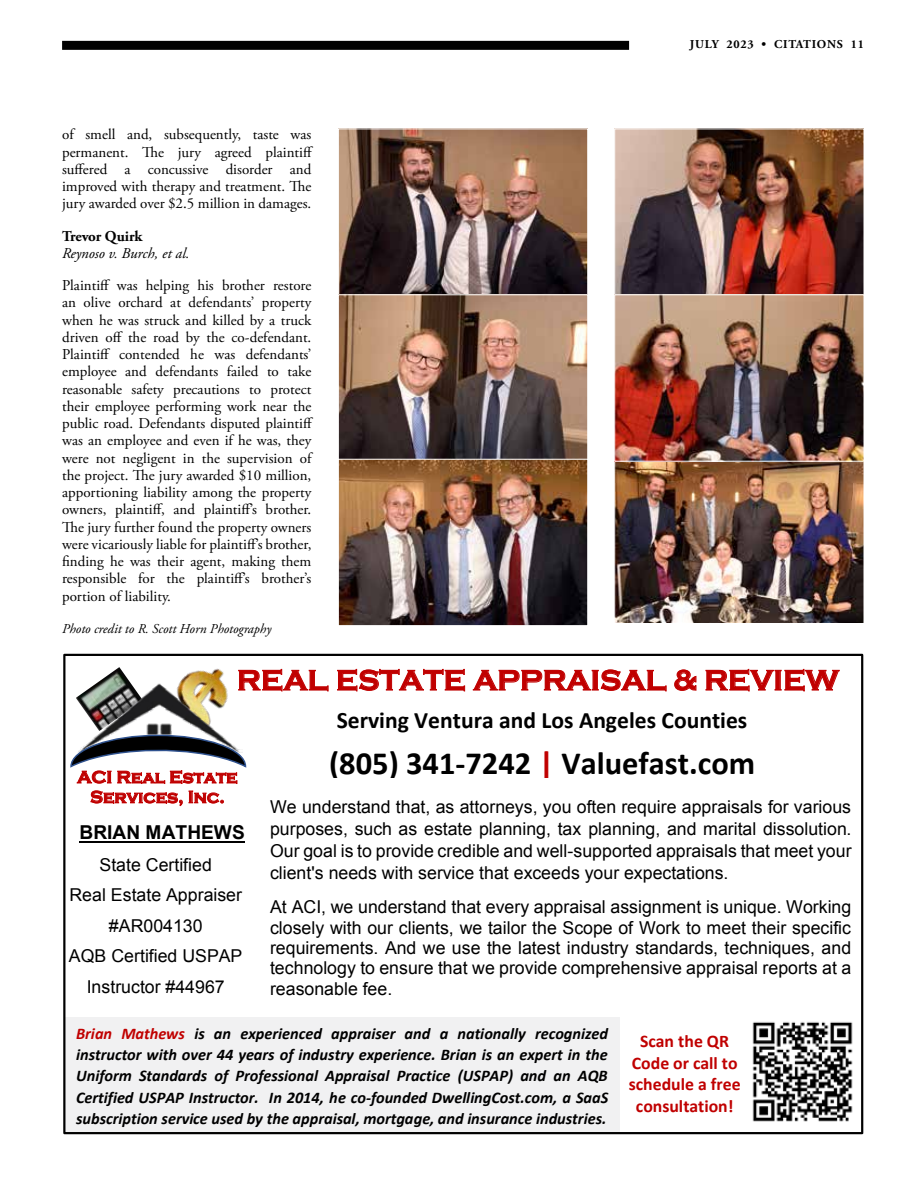
<style>
.page{position:relative;width:918px;height:1188px;background:#fff}
.page>*{position:absolute;margin:0;border:0;box-sizing:border-box;transform-origin:0 0}
.t1{font:700 32.4px "Calibri";color:#000}
.t2{font:700 29.55px "Copperplate Gothic";color:#c00000}
.t3{font:700 23.55px "Calibri";color:#000}
.t4{font:700 19.2px "Arial";color:#000}
.t5{font:17.7px/30.6px "Arial";color:#000;text-align:justify}
.t6{font:700 17.7px/21.8px "Calibri";color:#c00000;text-align:center}
.t7{font:700 17.7px/19.8px "Copperplate Gothic";color:#c00000;text-align:center}
.t8{font:italic 700 16.35px/21.5px "Calibri";color:#000;text-align:justify}
.t9{font:15px/17.2px "Adobe Garamond Pro";color:#000;text-align:justify}
.t10{font:italic 15px "Adobe Garamond Pro";color:#000}
.t11{font:700 15px "Adobe Garamond Pro";letter-spacing:-.005em;color:#000}
.t12{font:italic 13.5px "Adobe Garamond Pro";color:#000}
.t13{font:700 12px "Adobe Garamond Pro";letter-spacing:.06em;color:#000}
.s1{color:#c00000}
</style>
<div class="page">
<div style="left:62px;top:41px;width:567px;height:9px;background:#000"></div>
<img style="left:340px;top:131px;width:246px;height:328px">
<div style="left:338px;top:129px;width:250px;height:167px;border:1px solid #fff"></div>
<img style="left:616px;top:462px;width:246px;height:160px">
<div style="left:614px;top:459px;width:250px;height:171px;border:1px solid #fff"></div>
<img style="left:616px;top:131px;width:246px;height:329px">
<div style="left:614px;top:129px;width:250px;height:167px;border:1px solid #fff"></div>
<div style="left:614px;top:294px;width:250px;height:168px;border:1px solid #fff"></div>
<div style="left:338px;top:294px;width:250px;height:168px;border:1px solid #fff"></div>
<img style="left:340px;top:461px;width:246px;height:163px">
<div style="left:338px;top:459px;width:250px;height:167px;border:1px solid #fff"></div>
<div style="left:65px;top:1017px;width:554px;height:116px;background:#f1f1f2"></div>
<img style="left:752px;top:1022px;width:101px;height:100px">
<img style="left:109px;top:667px;width:15px;height:7px">
<img style="left:154px;top:653px;width:104px;height:21px">
<img style="left:76px;top:674px;width:152px;height:60px">
<svg style="left:70px;top:734px;width:177px;height:33px"></svg>
<hr style="left:80px;top:841px;width:165px;height:2px;background:#000">
<p class="t9" style="left:62px;top:127px;width:252px">of smell and, subsequently, taste was permanent. The jury agreed plaintiff suffered a concussive disorder and improved with therapy and treatment. The jury awarded over $2.5 million in damages.</p>
<p class="t11" style="left:62px;top:227px;width:82px">Trevor Quirk</p>
<p class="t10" style="left:62px;top:244px;width:129px">Reynoso v. Burch, et al.</p>
<p class="t9" style="left:62px;top:277px;width:252px">Plaintiff was helping his brother restore an olive orchard at defendants’ property when he was struck and killed by a truck driven off the road by the co-defendant.<br>Plaintiff contended he was defendants’ employee and defendants failed to take reasonable safety precautions to protect their employee performing work near the public road. Defendants disputed plaintiff was an employee and even if he was, they were not negligent in the supervision of the project. The jury awarded $10 million, apportioning liability among the property owners, plaintiff, and plaintiff’s brother.<br>The jury further found the property owners were vicariously liable for plaintiff’s brother, finding he was their agent, making them responsible for the plaintiff’s brother’s portion of liability.</p>
<p class="t12" style="left:62px;top:621px;width:211px">Photo credit to R. Scott Horn Photography</p>
<p class="t13" style="left:690px;top:38px;width:176px">JULY 2023 • CITATIONS 11</p>
<h2 class="t2" style="left:237px;top:664px;width:604px">REAL ESTATE APPRAISAL &amp; REVIEW</h2>
<h3 class="t3" style="left:337px;top:704px;width:412px">Serving Ventura and Los Angeles Counties</h3>
<h1 class="t1" style="left:329px;top:741px;width:428px">(805) 341-7242 <span class="s1">|</span> Valuefast.com</h1>
<p class="t7" style="left:77px;top:767px;width:162px">ACI Real Estate<br>Services, Inc.</p>
<p class="t5" style="left:270px;top:796px;width:583px;line-height:22px">We understand that, as attorneys, you often require appraisals for various purposes, such as estate planning, tax planning, and marital dissolution.<br>Our goal is to provide credible and well-supported appraisals that meet your client's needs with service that exceeds your expectations.</p>
<p class="t5" style="left:270px;top:897px;width:583px;line-height:20.4px">At ACI, we understand that every appraisal assignment is unique. Working closely with our clients, we tailor the Scope of Work to meet their specific requirements. And we use the latest industry standards, techniques, and technology to ensure that we provide comprehensive appraisal reports at a reasonable fee.</p>
<p class="t4" style="left:80px;top:819px;width:167px">BRIAN MATHEWS</p>
<p class="t5" style="left:69px;top:849px;width:175px;text-align:center">State Certified<br>Real Estate Appraiser #AR004130<br>AQB Certified USPAP<br>Instructor #44967</p>
<p class="t8" style="left:76px;top:1022px;width:534px"><span class="s1">Brian Mathews</span> is an experienced appraiser and a nationally recognized instructor with over 44 years of industry experience. Brian is an expert in the Uniform Standards of Professional Appraisal Practice (USPAP) and an AQB Certified USPAP Instructor. In 2014, he co-founded DwellingCost.com, a SaaS subscription service used by the appraisal, mortgage, and insurance industries.</p>
<p class="t6" style="left:629px;top:1030px;width:113px">Scan the QR<br>Code or call to schedule a free consultation!</p>
</div>
